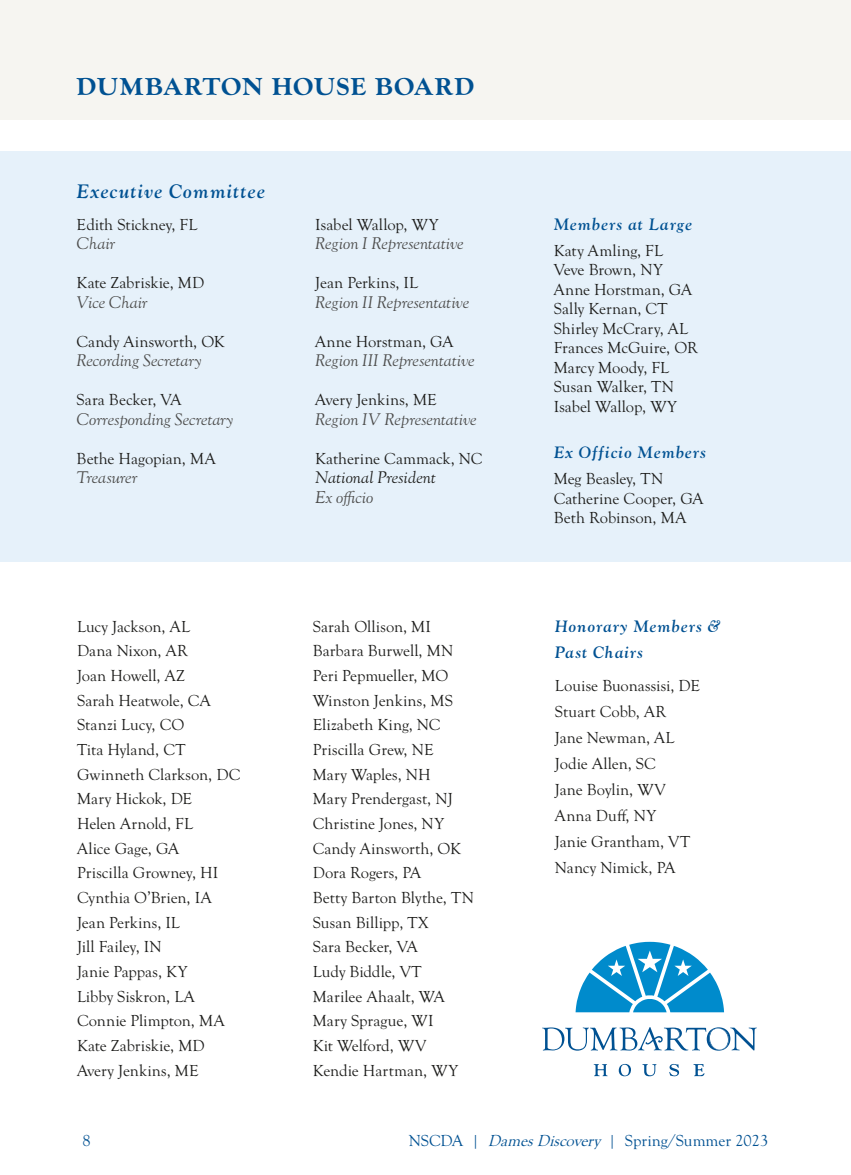
<style>
.page{position:relative;width:851px;height:1175px;background:#fff}
.page>*{position:absolute;margin:0;border:0;box-sizing:border-box;transform-origin:0 0}
.t1{font:700 expanded 25.5px "Goudy Old Sty";letter-spacing:.04em;color:#005192}
.t2{font:italic 700 19.5px "LTC Goudy Oldstyle Pro";letter-spacing:.05em;color:#005192}
.t3{font:16.5px "Goudy Old Sty";color:#1d1d1b}
.t4{font:italic 16.5px "LTC Goudy Oldstyle Pro";color:#4b4b4a}
.t5{font:italic 700 16.5px "LTC Goudy Oldstyle Pro";letter-spacing:.05em;color:#005192}
.t6{font:16.5px "Goudy Old Sty";color:#005192}
.t7{font:italic 16.5px/19.5px "LTC Goudy Oldstyle Pro";color:#1d1d1b}
.s1{color:#4b4b4a}
.s2{font-style:italic}
</style>
<div class="page">
<div style="left:0;top:0;width:850px;height:120px;background:#f6f5f1"></div>
<div style="left:0;top:151px;width:850px;height:410px;background:#e6f1fa"></div>
<svg style="left:593px;top:1064px;width:14px;height:12px"></svg>
<svg style="left:618px;top:1063px;width:13px;height:13px"></svg>
<svg style="left:642px;top:1064px;width:14px;height:12px"></svg>
<svg style="left:669px;top:1063px;width:10px;height:13px"></svg>
<svg style="left:693px;top:1064px;width:11px;height:12px"></svg>
<svg style="left:542px;top:1027px;width:214px;height:23px"></svg>
<svg style="left:575px;top:941px;width:149px;height:71px"></svg>
<p class="t1" style="left:77px;top:72px;width:399px">DUMBARTON HOUSE BOARD</p>
<p class="t2" style="left:77px;top:178px;width:190px">Executive Committee</p>
<p class="t3" style="left:77px;top:215px;width:122px">Edith Stickney, FL</p>
<p class="t4" style="left:77px;top:234px;width:40px">Chair</p>
<p class="t3" style="left:77px;top:274px;width:129px">Kate Zabriskie, MD</p>
<p class="t4" style="left:77px;top:292px;width:73px">Vice Chair</p>
<p class="t3" style="left:77px;top:332px;width:150px">Candy Ainsworth, OK</p>
<p class="t4" style="left:77px;top:351px;width:127px">Recording Secretary</p>
<p class="t3" style="left:77px;top:391px;width:106px">Sara Becker, VA</p>
<p class="t4" style="left:77px;top:409px;width:158px">Corresponding Secretary</p>
<p class="t3" style="left:77px;top:449px;width:141px">Bethe Hagopian, MA</p>
<p class="t4" style="left:77px;top:468px;width:62px">Treasurer</p>
<p class="t3" style="left:77px;top:617px;width:114px">Lucy Jackson, AL</p>
<p class="t3" style="left:77px;top:642px;width:112px">Dana Nixon, AR</p>
<p class="t3" style="left:77px;top:666px;width:109px">Joan Howell, AZ</p>
<p class="t3" style="left:77px;top:691px;width:135px">Sarah Heatwole, CA</p>
<p class="t3" style="left:77px;top:716px;width:109px">Stanzi Lucy, CO</p>
<p class="t3" style="left:77px;top:740px;width:110px">Tita Hyland, CT</p>
<p class="t3" style="left:77px;top:765px;width:165px">Gwinneth Clarkson, DC</p>
<p class="t3" style="left:77px;top:790px;width:117px">Mary Hickok, DE</p>
<p class="t3" style="left:77px;top:814px;width:118px">Helen Arnold, FL</p>
<p class="t3" style="left:77px;top:839px;width:104px">Alice Gage, GA</p>
<p class="t3" style="left:77px;top:864px;width:143px">Priscilla Growney, HI</p>
<p class="t3" style="left:77px;top:888px;width:136px">Cynthia O’Brien, IA</p>
<p class="t3" style="left:77px;top:913px;width:104px">Jean Perkins, IL</p>
<p class="t3" style="left:77px;top:938px;width:86px">Jill Failey, IN</p>
<p class="t3" style="left:77px;top:962px;width:112px">Janie Pappas, KY</p>
<p class="t3" style="left:77px;top:987px;width:119px">Libby Siskron, LA</p>
<p class="t3" style="left:77px;top:1012px;width:149px">Connie Plimpton, MA</p>
<p class="t3" style="left:77px;top:1036px;width:129px">Kate Zabriskie, MD</p>
<p class="t3" style="left:77px;top:1061px;width:123px">Avery Jenkins, ME</p>
<p class="t3" style="left:315px;top:215px;width:125px">Isabel Wallop, WY</p>
<p class="t4" style="left:315px;top:234px;width:150px">Region I Representative</p>
<p class="t3" style="left:315px;top:274px;width:104px">Jean Perkins, IL</p>
<p class="t4" style="left:315px;top:292px;width:155px">Region II Representative</p>
<p class="t3" style="left:315px;top:332px;width:140px">Anne Horstman, GA</p>
<p class="t4" style="left:315px;top:351px;width:161px">Region III Representative</p>
<p class="t3" style="left:315px;top:391px;width:123px">Avery Jenkins, ME</p>
<p class="t4" style="left:315px;top:409px;width:163px">Region IV Representative</p>
<p class="t3" style="left:315px;top:449px;width:169px">Katherine Cammack, NC</p>
<p class="t7" style="left:315px;top:468px;width:122px">National President<br><span class="s1">Ex officio</span></p>
<p class="t3" style="left:313px;top:617px;width:120px">Sarah Ollison, MI</p>
<p class="t3" style="left:313px;top:642px;width:142px">Barbara Burwell, MN</p>
<p class="t3" style="left:313px;top:666px;width:137px">Peri Pepmueller, MO</p>
<p class="t3" style="left:313px;top:691px;width:142px">Winston Jenkins, MS</p>
<p class="t3" style="left:313px;top:716px;width:129px">Elizabeth King, NC</p>
<p class="t3" style="left:313px;top:740px;width:122px">Priscilla Grew, NE</p>
<p class="t3" style="left:313px;top:765px;width:119px">Mary Waples, NH</p>
<p class="t3" style="left:313px;top:790px;width:141px">Mary Prendergast, NJ</p>
<p class="t3" style="left:313px;top:814px;width:133px">Christine Jones, NY</p>
<p class="t3" style="left:313px;top:839px;width:150px">Candy Ainsworth, OK</p>
<p class="t3" style="left:313px;top:864px;width:110px">Dora Rogers, PA</p>
<p class="t3" style="left:313px;top:888px;width:163px">Betty Barton Blythe, TN</p>
<p class="t3" style="left:313px;top:913px;width:117px">Susan Billipp, TX</p>
<p class="t3" style="left:313px;top:938px;width:106px">Sara Becker, VA</p>
<p class="t3" style="left:313px;top:962px;width:110px">Ludy Biddle, VT</p>
<p class="t3" style="left:313px;top:987px;width:133px">Marilee Ahaalt, WA</p>
<p class="t3" style="left:313px;top:1012px;width:122px">Mary Sprague, WI</p>
<p class="t3" style="left:313px;top:1036px;width:115px">Kit Welford, WV</p>
<p class="t3" style="left:313px;top:1061px;width:147px">Kendie Hartman, WY</p>
<p class="t5" style="left:553px;top:213px;width:140px">Members at Large</p>
<p class="t3" style="left:553px;top:241px;width:111px">Katy Amling, FL</p>
<p class="t3" style="left:553px;top:261px;width:110px">Veve Brown, NY</p>
<p class="t3" style="left:553px;top:280px;width:140px">Anne Horstman, GA</p>
<p class="t3" style="left:553px;top:300px;width:115px">Sally Kernan, CT</p>
<p class="t3" style="left:553px;top:319px;width:136px">Shirley McCrary, AL</p>
<p class="t3" style="left:553px;top:339px;width:146px">Frances McGuire, OR</p>
<p class="t3" style="left:553px;top:358px;width:117px">Marcy Moody, FL</p>
<p class="t3" style="left:553px;top:378px;width:122px">Susan Walker, TN</p>
<p class="t3" style="left:553px;top:397px;width:125px">Isabel Wallop, WY</p>
<p class="t5" style="left:553px;top:441px;width:154px">Ex Officio Members</p>
<p class="t3" style="left:553px;top:469px;width:111px">Meg Beasley, TN</p>
<p class="t3" style="left:553px;top:489px;width:151px">Catherine Cooper, GA</p>
<p class="t3" style="left:553px;top:508px;width:134px">Beth Robinson, MA</p>
<p class="t5" style="left:555px;top:616px;width:167px">Honorary Members &amp;</p>
<p class="t5" style="left:555px;top:642px;width:90px">Past Chairs</p>
<p class="t3" style="left:555px;top:676px;width:147px">Louise Buonassisi, DE</p>
<p class="t3" style="left:555px;top:702px;width:113px">Stuart Cobb, AR</p>
<p class="t3" style="left:555px;top:728px;width:121px">Jane Newman, AL</p>
<p class="t3" style="left:555px;top:754px;width:102px">Jodie Allen, SC</p>
<p class="t3" style="left:555px;top:780px;width:112px">Jane Boylin, WV</p>
<p class="t3" style="left:555px;top:806px;width:103px">Anna Duff, NY</p>
<p class="t3" style="left:555px;top:833px;width:137px">Janie Grantham, VT</p>
<p class="t3" style="left:555px;top:859px;width:122px">Nancy Nimick, PA</p>
<p class="t6" style="left:83px;top:1132px;width:10px">8</p>
<p class="t6" style="left:408px;top:1132px;width:361px">NSCDA | <span class="s2">DamesDiscovery</span> | Spring/Summer 2023</p>
</div>
